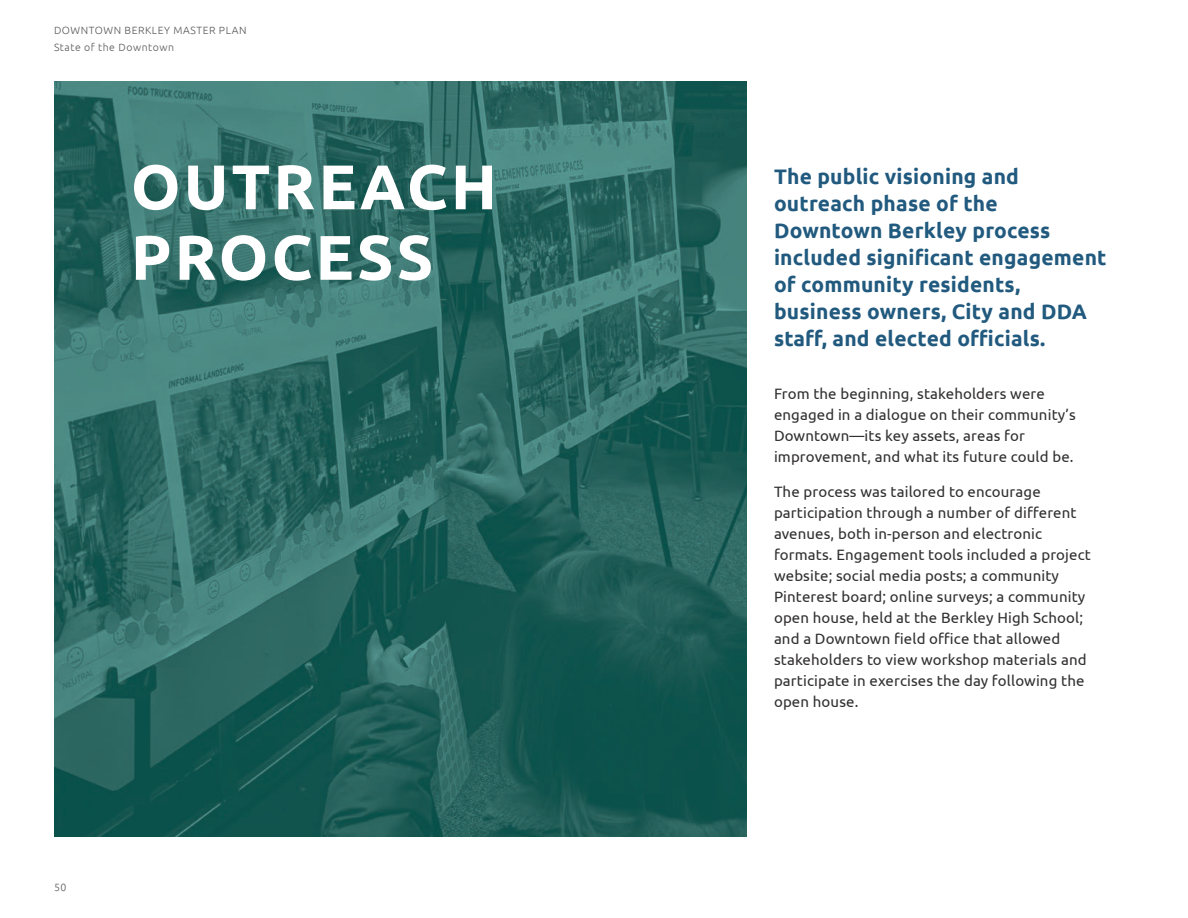
<style>
.page{position:relative;width:1188px;height:918px;background:#fff}
.page>*{position:absolute;margin:0;border:0;box-sizing:border-box;transform-origin:0 0}
.Section{font:700 63px/70.5px "Ubuntu";letter-spacing:.05em;color:#fff}
.Intro_text{font:700 21px/27px "Ubuntu";letter-spacing:.01em;color:#215a7e}
.Body_copy{font:15px/21px "Ubuntu";letter-spacing:.01em;color:#312f30}
.t1{font:300 10.5px/16.5px "Ubuntu";letter-spacing:.05em;color:#57585a}
</style>
<div class="page">
<svg style="left:55px;top:82px;width:692px;height:755px;background:#2a6762"></svg>
<p class="t1" style="left:54px;top:22px;width:194px">DOWNTOWN BERKLEY MASTER PLAN<br>State of the Downtown</p>
<p class="Section" style="left:131px;top:151px;width:368px">OUTREACH<br>PROCESS</p>
<p class="Intro_text" style="left:774px;top:163px;width:334px">The public visioning and outreach phase of the<br>Downtown Berkley process included significant engagement of community residents, business owners, City and DDA staff, and elected officials.</p>
<p class="Body_copy" style="left:774px;top:383px;width:303px">From the beginning, stakeholders were engaged in a dialogue on their community’s Downtown—its key assets, areas for improvement, and what its future could be.</p>
<p class="Body_copy" style="left:774px;top:480px;width:318px">The process was tailored to encourage participation through a number of different avenues, both in-person and electronic formats. Engagement tools included a project website; social media posts; a community Pinterest board; online surveys; a community open house, held at the Berkley High School; and a Downtown field office that allowed stakeholders to view workshop materials and participate in exercises the day following the open house.</p>
<p class="t1" style="left:54px;top:879px;width:14px">50</p>
</div>
